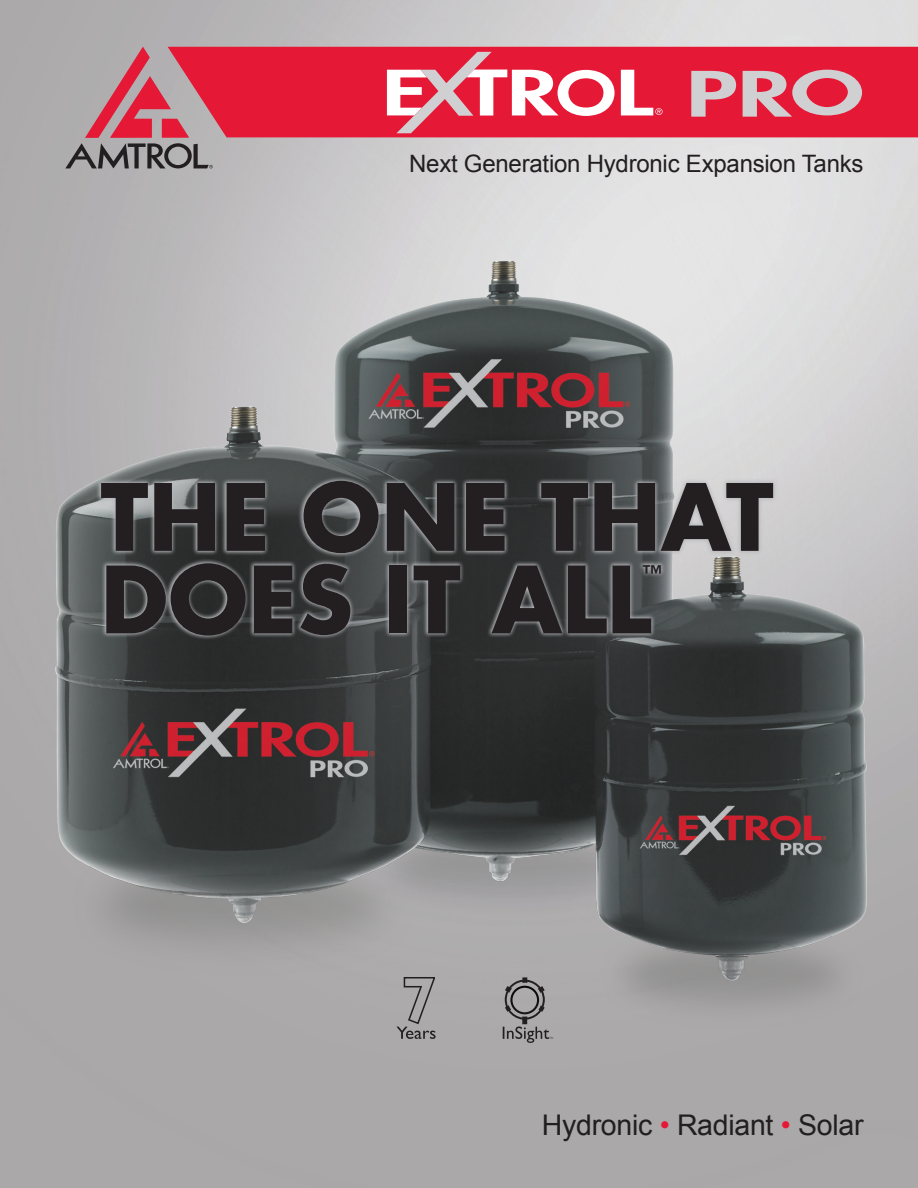
<style>
.page{position:relative;width:918px;height:1188px;background:#fff}
.page>*{position:absolute;margin:0;border:0;box-sizing:border-box;transform-origin:0 0}
.t1{font:700 90px "Futura";color:#231f20}
.t2{font:28.5px "Arial";letter-spacing:-.01em;color:#231f20}
.t3{font:24px "Arial";letter-spacing:-.01em;color:#231f20}
.t4{font:700 21px "Futura";color:#231f20}
.s1{color:#e51836}
</style>
<div class="page">
<div style="left:213px;top:47px;width:705px;height:90px;background:#e51836"></div>
<svg style="left:65px;top:47px;width:148px;height:121px;background:#b37e86"></svg>
<svg style="left:621px;top:70px;width:42px;height:45px"></svg>
<svg style="left:387px;top:52px;width:228px;height:81px"></svg>
<svg style="left:691px;top:71px;width:45px;height:46px;background:#d88391"></svg>
<svg style="left:743px;top:70px;width:119px;height:47px;background:#d97b8b"></svg>
<img style="left:0;top:245px;width:918px;height:819px">
<svg style="left:96px;top:476px;width:682px;height:164px;background:#7c7e80"></svg>
<p class="t3" style="left:409px;top:148px;width:456px">Next Generation Hydronic Expansion Tanks</p>
<p class="t1" style="left:101px;top:457px;width:675px">THE ONE THAT</p>
<p class="t1" style="left:101px;top:540px;width:552px">DOES IT ALL</p>
<p class="t4" style="left:642px;top:559px;width:21px">™</p>
<p class="t2" style="left:542px;top:1106px;width:323px">Hydronic <span class="s1">•</span> Radiant <span class="s1">•</span> Solar</p>
</div>
